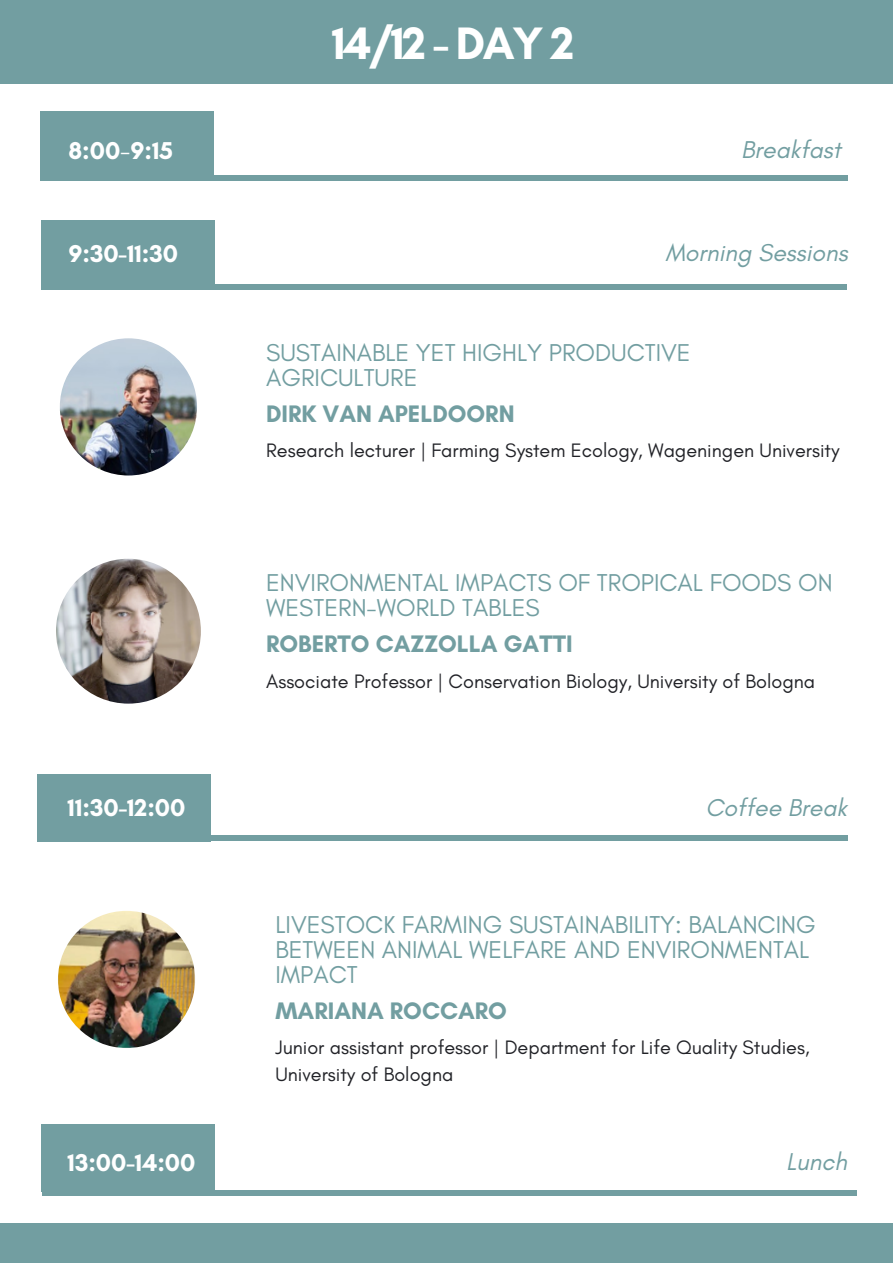
<style>
.page{position:relative;width:893px;height:1264px;background:#fff}
.page>*{position:absolute;margin:0;border:0;box-sizing:border-box;transform-origin:0 0}
.t1{font:700 46.35px "Glacial Indifference";letter-spacing:-.05em;color:#fff}
.t2{font:24.75px/24.8px "Glacial Indifference";color:#729ea1}
.t3{font:700 24.75px "Glacial Indifference";color:#fff}
.t4{font:italic 24.75px "Glacial Indifference";color:#729ea1}
.t5{font:700 24.3px "Glacial Indifference";color:#729ea1}
.t6{font:19.8px/27px "Glacial Indifference";color:#212227}
.s1{font-weight:400}
</style>
<div class="page">
<div style="left:0;top:0;width:892px;height:83px;background:#729ea1"></div>
<div style="left:41px;top:175px;width:806px;height:6px;background:#729ea1"></div>
<div style="left:40px;top:111px;width:173px;height:67px;background:#729ea1"></div>
<div style="left:40px;top:835px;width:807px;height:6px;background:#729ea1"></div>
<div style="left:37px;top:774px;width:174px;height:67px;background:#729ea1"></div>
<img style="left:60px;top:338px;width:137px;height:137px;border-radius:50%">
<img style="left:58px;top:910px;width:137px;height:138px;border-radius:50%">
<div style="left:0;top:1223px;width:892px;height:39px;background:#729ea1"></div>
<div style="left:42px;top:1189px;width:814px;height:6px;background:#729ea1"></div>
<div style="left:42px;top:1124px;width:173px;height:67px;background:#729ea1"></div>
<div style="left:42px;top:220px;width:173px;height:67px;background:#729ea1"></div>
<div style="left:42px;top:284px;width:805px;height:5px;background:#729ea1"></div>
<img style="left:56px;top:558px;width:145px;height:145px;border-radius:50%">
<p class="t1" style="left:332px;top:15px;width:244px">14/12 - DAY 2</p>
<p class="t3" style="left:68px;top:135px;width:106px">8:00<span class="s1">-</span>9:15</p>
<p class="t4" style="left:741px;top:135px;width:101px">Breakfast</p>
<p class="t3" style="left:68px;top:238px;width:111px">9:30-11:30</p>
<p class="t4" style="left:665px;top:237px;width:184px">Morning Sessions</p>
<p class="t2" style="left:266px;top:340px;width:426px">SUSTAINABLE YET HIGHLY PRODUCTIVE<br>AGRICULTURE</p>
<p class="t5" style="left:266px;top:398px;width:250px">DIRK VAN APELDOORN</p>
<p class="t6" style="left:266px;top:437px;width:575px">Research lecturer | Farming System Ecology, Wageningen University</p>
<p class="t2" style="left:266px;top:570px;width:568px">ENVIRONMENTAL IMPACTS OF TROPICAL FOODS ON<br>WESTERN-WORLD TABLES</p>
<p class="t5" style="left:266px;top:629px;width:308px">ROBERTO CAZZOLLA GATTI</p>
<p class="t6" style="left:266px;top:667px;width:550px">Associate Professor | Conservation Biology, University of Bologna</p>
<p class="t3" style="left:68px;top:793px;width:119px">11:30-12:00</p>
<p class="t4" style="left:705px;top:792px;width:143px">Coffee Break</p>
<p class="t2" style="left:275px;top:912px;width:541px">LIVESTOCK FARMING SUSTAINABILITY: BALANCING<br>BETWEEN ANIMAL WELFARE AND ENVIRONMENTAL<br>IMPACT</p>
<p class="t5" style="left:275px;top:995px;width:233px">MARIANA ROCCARO</p>
<p class="t6" style="left:275px;top:1034px;width:535px">Junior assistant professor | Department for Life Quality Studies,<br>University of Bologna</p>
<p class="t3" style="left:68px;top:1147px;width:129px">13:00-14:00</p>
<p class="t4" style="left:786px;top:1146px;width:62px">Lunch</p>
</div>
